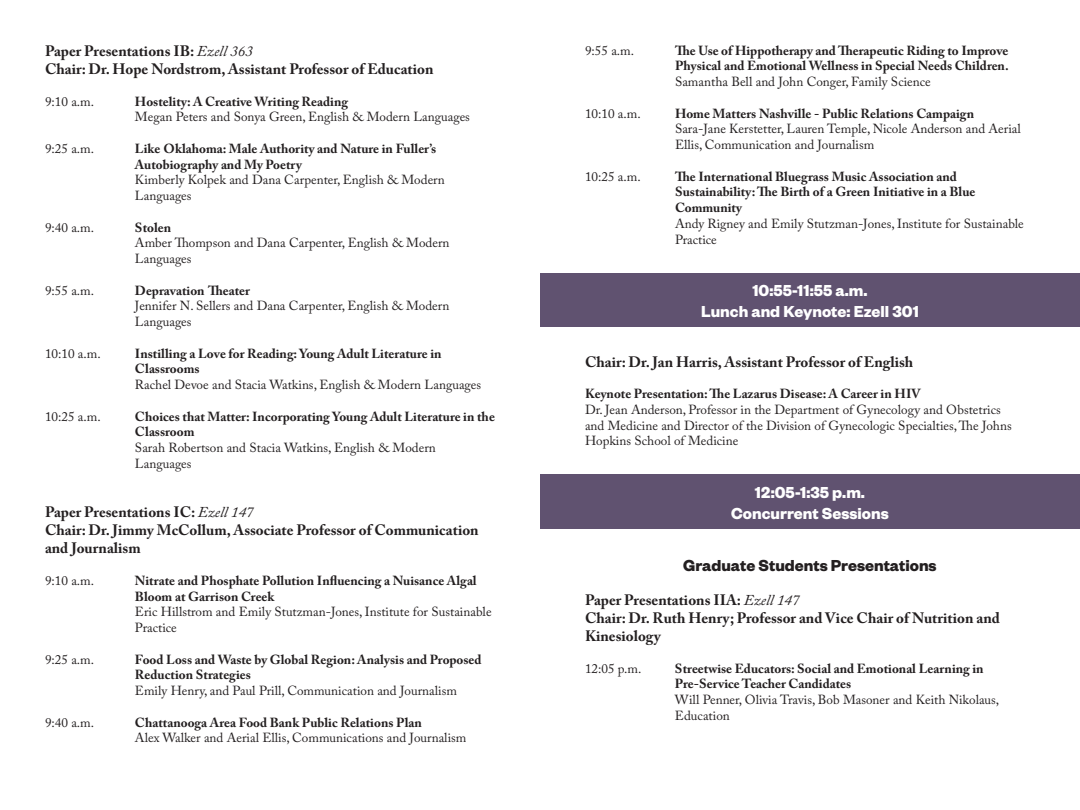
<style>
.page{position:relative;width:1080px;height:810px;background:#fff}
.page>*{position:absolute;margin:0;border:0;box-sizing:border-box;transform-origin:0 0}
.t1{font:700 17.5px/21px "Founders Grotesk";color:#fff;text-align:center}
.t2{font:700 17.5px "Founders Grotesk";color:#231f20}
.t3{font:700 15px/18px "Adobe Caslon Pro";color:#231f20}
.t4{font:13.12px/15.8px "Adobe Caslon Pro";color:#231f20}
.t5{font:700 13.12px/15.8px "Adobe Caslon Pro";color:#231f20}
.s1{font-weight:400;font-style:italic}
</style>
<div class="page">
<div style="left:540px;top:273px;width:540px;height:54px;background:#605270"></div>
<div style="left:540px;top:475px;width:540px;height:54px;background:#605270"></div>
<p class="t3" style="left:45px;top:42px;width:390px">Paper Presentations IB: <span class="s1">Ezell 363<br></span>Chair: Dr. Hope Nordstrom, Assistant Professor of Education</p>
<p class="t4" style="left:45px;top:93px;width:51px">9:10 a.m.</p>
<p class="t5" style="left:135px;top:93px;width:215px">Hostelity: A Creative Writing Reading</p>
<p class="t4" style="left:135px;top:109px;width:336px">Megan Peters and Sonya Green, English &amp; Modern Languages</p>
<p class="t4" style="left:45px;top:140px;width:51px">9:25 a.m.</p>
<p class="t5" style="left:135px;top:140px;width:303px">Like Oklahoma: Male Authority and Nature in Fuller’s<br>Autobiography and My Poetry</p>
<p class="t4" style="left:135px;top:172px;width:311px">Kimberly Kolpek and Dana Carpenter, English &amp; Modern<br>Languages</p>
<p class="t4" style="left:45px;top:219px;width:51px">9:40 a.m.</p>
<p class="t5" style="left:135px;top:219px;width:38px">Stolen</p>
<p class="t4" style="left:135px;top:235px;width:316px">Amber Thompson and Dana Carpenter, English &amp; Modern<br>Languages</p>
<p class="t4" style="left:45px;top:282px;width:51px">9:55 a.m.</p>
<p class="t5" style="left:135px;top:282px;width:116px">Depravation Theater</p>
<p class="t4" style="left:135px;top:298px;width:316px">Jennifer N. Sellers and Dana Carpenter, English &amp; Modern<br>Languages</p>
<p class="t4" style="left:45px;top:345px;width:57px">10:10 a.m.</p>
<p class="t5" style="left:135px;top:345px;width:308px">Instilling a Love for Reading: Young Adult Literature in<br>Classrooms</p>
<p class="t4" style="left:135px;top:377px;width:348px">Rachel Devoe and Stacia Watkins, English &amp; Modern Languages</p>
<p class="t4" style="left:45px;top:408px;width:57px">10:25 a.m.</p>
<p class="t5" style="left:135px;top:408px;width:361px">Choices that Matter: Incorporating Young Adult Literature in the<br>Classroom</p>
<p class="t4" style="left:135px;top:440px;width:302px">Sarah Robertson and Stacia Watkins, English &amp; Modern<br>Languages</p>
<p class="t3" style="left:45px;top:503px;width:435px">Paper Presentations IC: <span class="s1">Ezell 147<br></span>Chair: Dr. Jimmy McCollum, Associate Professor of Communication and Journalism</p>
<p class="t4" style="left:45px;top:572px;width:51px">9:10 a.m.</p>
<p class="t5" style="left:135px;top:572px;width:343px">Nitrate and Phosphate Pollution Influencing a Nuisance Algal<br>Bloom at Garrison Creek</p>
<p class="t4" style="left:135px;top:604px;width:358px">Eric Hillstrom and Emily Stutzman-Jones, Institute for Sustainable<br>Practice</p>
<p class="t4" style="left:45px;top:651px;width:51px">9:25 a.m.</p>
<p class="t5" style="left:135px;top:651px;width:348px">Food Loss and Waste by Global Region: Analysis and Proposed<br>Reduction Strategies</p>
<p class="t4" style="left:135px;top:683px;width:323px">Emily Henry, and Paul Prill, Communication and Journalism</p>
<p class="t4" style="left:45px;top:714px;width:51px">9:40 a.m.</p>
<p class="t5" style="left:135px;top:714px;width:289px">Chattanooga Area Food Bank Public Relations Plan</p>
<p class="t4" style="left:135px;top:730px;width:333px">Alex Walker and Aerial Ellis, Communications and Journalism</p>
<p class="t4" style="left:585px;top:42px;width:51px">9:55 a.m.</p>
<p class="t5" style="left:675px;top:42px;width:335px">The Use of Hippotherapy and Therapeutic Riding to Improve<br>Physical and Emotional Wellness in Special Needs Children.</p>
<p class="t4" style="left:675px;top:74px;width:257px">Samantha Bell and John Conger, Family Science</p>
<p class="t4" style="left:585px;top:105px;width:57px">10:10 a.m.</p>
<p class="t5" style="left:675px;top:105px;width:301px">Home Matters Nashville - Public Relations Campaign</p>
<p class="t4" style="left:675px;top:121px;width:347px">Sara-Jane Kerstetter, Lauren Temple, Nicole Anderson and Aerial<br>Ellis, Communication and Journalism</p>
<p class="t4" style="left:585px;top:168px;width:57px">10:25 a.m.</p>
<p class="t5" style="left:675px;top:168px;width:302px">The International Bluegrass Music Association and<br>Sustainability: The Birth of a Green Initiative in a Blue<br>Community</p>
<p class="t4" style="left:675px;top:215px;width:350px">Andy Rigney and Emily Stutzman-Jones, Institute for Sustainable<br>Practice</p>
<h1 class="t1" style="left:701px;top:279px;width:219px">10:55-11:55 a.m.<br>Lunch and Keynote: Ezell 301</h1>
<p class="t3" style="left:585px;top:352px;width:330px">Chair: Dr. Jan Harris, Assistant Professor of English</p>
<p class="t5" style="left:585px;top:386px;width:337px">Keynote Presentation: The Lazarus Disease: A Career in HIV</p>
<p class="t4" style="left:585px;top:401px;width:428px">Dr. Jean Anderson, Professor in the Department of Gynecology and Obstetrics and Medicine and Director of the Division of Gynecologic Specialties, The Johns<br>Hopkins School of Medicine</p>
<h1 class="t1" style="left:731px;top:481px;width:159px">12:05-1:35 p.m.<br>Concurrent Sessions</h1>
<h1 class="t2" style="left:683px;top:555px;width:255px">Graduate Students Presentations</h1>
<p class="t3" style="left:585px;top:591px;width:416px">Paper Presentations IIA: <span class="s1">Ezell 147<br></span>Chair: Dr. Ruth Henry; Professor and Vice Chair of Nutrition and<br>Kinesiology</p>
<p class="t4" style="left:585px;top:660px;width:58px">12:05 p.m.</p>
<p class="t5" style="left:675px;top:660px;width:310px">Streetwise Educators: Social and Emotional Learning in<br>Pre-Service Teacher Candidates</p>
<p class="t4" style="left:675px;top:692px;width:326px">Will Penner, Olivia Travis, Bob Masoner and Keith Nikolaus,<br>Education</p>
</div>
